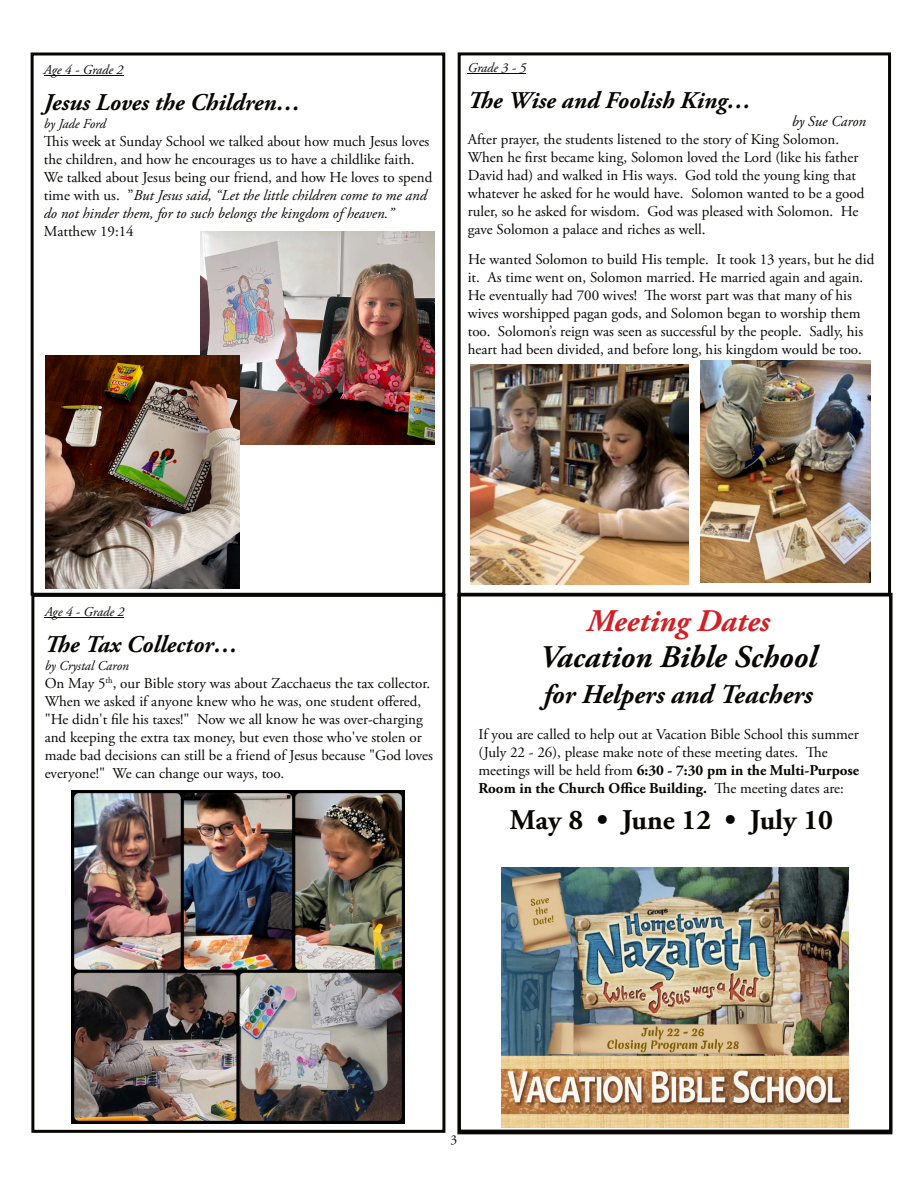
<style>
.page{position:relative;width:918px;height:1188px;background:#fff}
.page>*{position:absolute;margin:0;border:0;box-sizing:border-box;transform-origin:0 0}
.t1{font:italic 700 31.5px "Adobe Garamond Pro";color:#080704}
.t2{font:italic 700 31.5px "Adobe Garamond Pro";color:#d12026}
.t3{font:700 28.5px "Adobe Garamond Pro";color:#080704}
.t4{font:italic 700 27px "Adobe Garamond Pro";color:#080704}
.t5{font:italic 700 24px "Adobe Garamond Pro";color:#080704}
.t6{font:15px/18px "Adobe Garamond Pro";color:#080704}
.t7{font:italic 15px "Adobe Garamond Pro";letter-spacing:-.005em;color:#080704}
.t8{font:italic 13.5px "Adobe Garamond Pro";color:#080704}
.t9{font:13.5px "Adobe Garamond Pro";color:#080704}
.s1{font-style:italic}
.s2{font-weight:700}
</style>
<div class="page">
<div style="left:31px;top:52px;width:414px;height:544px;border:3px solid #080704"></div>
<div style="left:458px;top:52px;width:433px;height:544px;border:3px solid #080704"></div>
<hr style="left:468px;top:73px;width:58px;height:1px;background:#080704">
<hr style="left:44px;top:75px;width:79px;height:1px;background:#080704">
<div style="left:31px;top:594px;width:414px;height:539px;border:3px solid #080704"></div>
<hr style="left:45px;top:617px;width:79px;height:1px;background:#080704">
<img style="left:71px;top:791px;width:333px;height:333px">
<img style="left:201px;top:232px;width:234px;height:212px">
<img style="left:45px;top:356px;width:194px;height:232px">
<img style="left:470px;top:364px;width:218px;height:220px">
<img style="left:700px;top:361px;width:171px;height:221px">
<img style="left:501px;top:867px;width:347px;height:261px">
<div style="left:457px;top:593px;width:435px;height:541px;border:3px solid #080704"></div>
<p class="t8" style="left:44px;top:64px;width:81px">Age 4 - Grade 2</p>
<h3 class="t5" style="left:44px;top:93px;width:258px">Jesus Loves the Children…</h3>
<p class="t8" style="left:44px;top:118px;width:64px">by Jade Ford</p>
<p class="t6" style="left:44px;top:134px;width:390px">This week at Sunday School we talked about how much Jesus loves the children, and how he encourages us to have a childlike faith.<br>We talked about Jesus being our friend, and how He loves to spend time with us. ”<span class="s1">But Jesus said, “Let the little children come to me and do not hinder them, for to such belongs the kingdom of heaven.”</span></p>
<p class="t6" style="left:44px;top:224px;width:91px">Matthew 19:14</p>
<p class="t8" style="left:468px;top:63px;width:60px">Grade 3 - 5</p>
<h3 class="t5" style="left:468px;top:91px;width:285px">The Wise and Foolish King…</h3>
<p class="t7" style="left:792px;top:116px;width:76px">by Sue Caron</p>
<p class="t6" style="left:468px;top:132px;width:398px">After prayer, the students listened to the story of King Solomon.<br>When he first became king, Solomon loved the Lord (like his father David had) and walked in His ways. God told the young king that whatever he asked for he would have. Solomon wanted to be a good ruler, so he asked for wisdom. God was pleased with Solomon. He gave Solomon a palace and riches as well.</p>
<p class="t6" style="left:468px;top:252px;width:408px">He wanted Solomon to build His temple. It took 13 years, but he did it. As time went on, Solomon married. He married again and again.<br>He eventually had 700 wives! The worst part was that many of his wives worshipped pagan gods, and Solomon began to worship them too. Solomon’s reign was seen as successful by the people. Sadly, his heart had been divided, and before long, his kingdom would be too.</p>
<p class="t8" style="left:45px;top:607px;width:81px">Age 4 - Grade 2</p>
<h3 class="t5" style="left:45px;top:635px;width:195px">The Tax Collector…</h3>
<p class="t8" style="left:45px;top:661px;width:86px">by Crystal Caron</p>
<p class="t6" style="left:45px;top:676px;width:390px">On May 5<sup>th</sup>, our Bible story was about Zacchaeus the tax collector.<br>When we asked if anyone knew who he was, one student offered, "He didn't file his taxes!" Now we all know he was over-charging and keeping the extra tax money, but even those who've stolen or made bad decisions can still be a friend of Jesus because "God loves everyone!" We can change our ways, too.</p>
<h1 class="t2" style="left:587px;top:608px;width:185px">Meeting Dates</h1>
<h1 class="t1" style="left:540px;top:644px;width:279px">Vacation Bible School</h1>
<h3 class="t4" style="left:544px;top:683px;width:270px">for Helpers and Teachers</h3>
<p class="t6" style="left:478px;top:727px;width:382px">If you are called to help out at Vacation Bible School this summer (July 22 - 26), please make note of these meeting dates. The meetings will be held from <span class="s2">6:30 - 7:30 pm in the Multi-Purpose Room in the Church Office Building.</span> The meeting dates are:</p>
<h2 class="t3" style="left:510px;top:808px;width:325px">May 8 • June 12 • July 10</h2>
<p class="t9" style="left:451px;top:1134px;width:8px">3</p>
</div>
